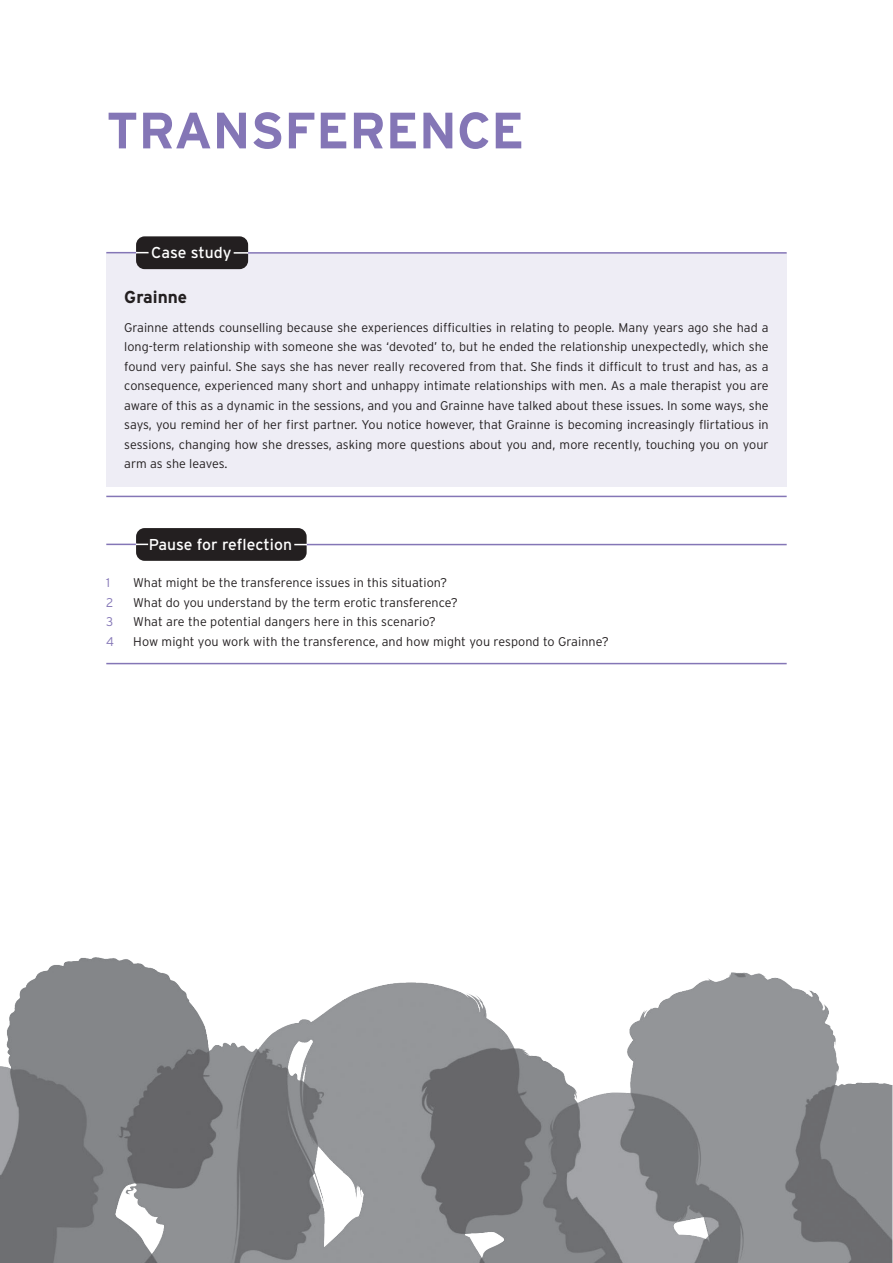
<style>
.page{position:relative;width:893px;height:1263px;background:#fff}
.page>*{position:absolute;margin:0;border:0;box-sizing:border-box;transform-origin:0 0}
.t1{font:700 51px "Interstate";color:#8476b6}
.t2{font:700 17.25px "Interstate";color:#231f20}
.t3{font:15.75px "Interstate";color:#fff}
.t4{font:300 12.6px/19.5px "Interstate";color:#231f20;text-align:justify}
.t5{font:300 12.6px "Interstate";color:#8476b6}
</style>
<div class="page">
<div style="left:106px;top:253px;width:681px;height:233px;background:#eeedf5"></div>
<div style="left:136px;top:236px;width:112px;height:33px;background:#231f20;border-radius:9px"></div>
<hr style="left:247px;top:252px;width:540px;height:2px;background:#8476b6">
<hr style="left:106px;top:252px;width:31px;height:1px;background:#8476b6">
<svg style="left:136px;top:252px;width:13px;height:1px"></svg>
<svg style="left:234px;top:252px;width:14px;height:2px"></svg>
<hr style="left:106px;top:496px;width:681px;height:1px;background:#8476b6">
<img style="left:0;top:957px;width:893px;height:305px">
<div style="left:136px;top:528px;width:171px;height:33px;background:#231f20;border-radius:9px"></div>
<hr style="left:306px;top:544px;width:481px;height:1px;background:#8476b6">
<hr style="left:106px;top:544px;width:31px;height:1px;background:#8476b6">
<hr style="left:106px;top:663px;width:681px;height:1px;background:#8476b6">
<svg style="left:136px;top:544px;width:12px;height:1px"></svg>
<svg style="left:294px;top:544px;width:13px;height:1px"></svg>
<h1 class="t1" style="left:106px;top:102px;width:419px">TRANSFERENCE</h1>
<p class="t3" style="left:151px;top:243px;width:82px">Case study</p>
<h2 class="t2" style="left:124px;top:287px;width:64px">Grainne</h2>
<p class="t4" style="left:124px;top:317px;width:646px">Grainne attends counselling because she experiences difficulties in relating to people. Many years ago she had a long-term relationship with someone she was ‘devoted’ to, but he ended the relationship unexpectedly, which she found very painful. She says she has never really recovered from that. She finds it difficult to trust and has, as a consequence, experienced many short and unhappy intimate relationships with men. As a male therapist you are aware of this as a dynamic in the sessions, and you and Grainne have talked about these issues. In some ways, she says, you remind her of her first partner. You notice however, that Grainne is becoming increasingly flirtatious in sessions, changing how she dresses, asking more questions about you and, more recently, touching you on your arm as she leaves.</p>
<p class="t3" style="left:149px;top:535px;width:145px">Pause for reflection</p>
<p class="t5" style="left:106px;top:575px;width:5px">1</p>
<p class="t4" style="left:133px;top:573px;width:315px">What might be the transference issues in this situation?</p>
<p class="t5" style="left:106px;top:595px;width:9px">2</p>
<p class="t4" style="left:133px;top:592px;width:326px">What do you understand by the term erotic transference?</p>
<p class="t5" style="left:106px;top:615px;width:9px">3</p>
<p class="t4" style="left:133px;top:612px;width:304px">What are the potential dangers here in this scenario?</p>
<p class="t5" style="left:106px;top:634px;width:9px">4</p>
<p class="t4" style="left:133px;top:631px;width:477px">How might you work with the transference, and how might you respond to Grainne?</p>
</div>
